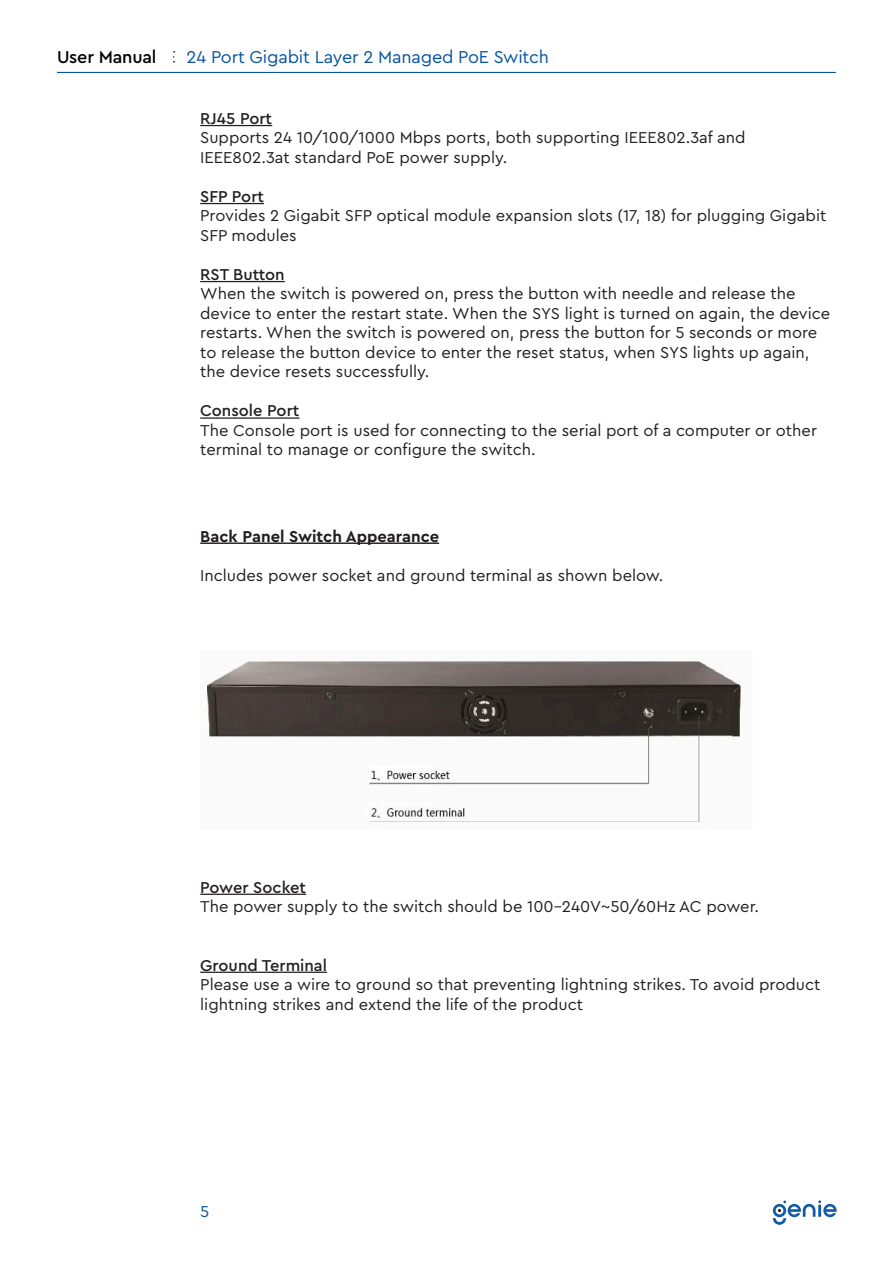
<style>
.page{position:relative;width:893px;height:1263px;background:#fff}
.page>*{position:absolute;margin:0;border:0;box-sizing:border-box;transform-origin:0 0}
.t1{font:18px "Cera Pro";letter-spacing:-.01em;color:#09559e}
.t2{font:500 18px "Cera Pro";letter-spacing:-.01em;color:#000}
.t3{font:16.5px/19.5px "Cera Pro";color:#231f20}
.t4{font:500 16.5px "Cera Pro";color:#231f20}
.Sub_Section_Title{font:700 16.5px "Cera Pro";color:#231f20}
.t5{font:16.5px "Cera Pro";color:#09559e}
</style>
<div class="page">
<hr style="left:57px;top:72px;width:779px;height:1px;background:#09559e">
<svg style="left:173px;top:51px;width:2px;height:12px"></svg>
<svg style="left:773px;top:1200px;width:64px;height:25px"></svg>
<hr style="left:200px;top:125px;width:72px;height:1px;background:#231f20">
<hr style="left:200px;top:203px;width:64px;height:1px;background:#231f20">
<hr style="left:200px;top:281px;width:85px;height:1px;background:#231f20">
<hr style="left:200px;top:417px;width:99px;height:2px;background:#231f20">
<hr style="left:200px;top:542px;width:239px;height:2px;background:#231f20">
<hr style="left:200px;top:894px;width:106px;height:1px;background:#231f20">
<hr style="left:200px;top:972px;width:127px;height:1px;background:#231f20">
<img style="left:206px;top:660px;width:535px;height:163px">
<p class="t2" style="left:57px;top:45px;width:101px">User Manual</p>
<p class="t1" style="left:187px;top:45px;width:364px">24 Port Gigabit Layer 2 Managed PoE Switch</p>
<p class="t4" style="left:200px;top:107px;width:74px">RJ45 Port</p>
<p class="t3" style="left:200px;top:127px;width:547px">Supports 24 10/100/1000 Mbps ports, both supporting IEEE802.3af and<br>IEEE802.3at standard PoE power supply.</p>
<p class="t4" style="left:200px;top:185px;width:65px">SFP Port</p>
<p class="t3" style="left:200px;top:205px;width:628px">Provides 2 Gigabit SFP optical module expansion slots (17, 18) for plugging Gigabit<br>SFP modules</p>
<p class="t4" style="left:200px;top:263px;width:86px">RST Button</p>
<p class="t3" style="left:200px;top:283px;width:631px">When the switch is powered on, press the button with needle and release the device to enter the restart state. When the SYS light is turned on again, the device restarts. When the switch is powered on, press the button for 5 seconds or more to release the button device to enter the reset status, when SYS lights up again, the device resets successfully.</p>
<p class="t4" style="left:200px;top:400px;width:101px">Console Port</p>
<p class="t3" style="left:200px;top:420px;width:618px">The Console port is used for connecting to the serial port of a computer or other terminal to manage or configure the switch.</p>
<p class="Sub_Section_Title" style="left:200px;top:525px;width:240px">Back Panel Switch Appearance</p>
<p class="t3" style="left:200px;top:564px;width:465px">Includes power socket and ground terminal as shown below.</p>
<p class="t4" style="left:200px;top:876px;width:107px">Power Socket</p>
<p class="t3" style="left:200px;top:896px;width:560px">The power supply to the switch should be 100-240V~50/60Hz AC power.</p>
<p class="t4" style="left:200px;top:954px;width:128px">Ground Terminal</p>
<p class="t3" style="left:200px;top:974px;width:622px">Please use a wire to ground so that preventing lightning strikes. To avoid product lightning strikes and extend the life of the product</p>
<p class="t5" style="left:200px;top:1200px;width:11px">5</p>
</div>
